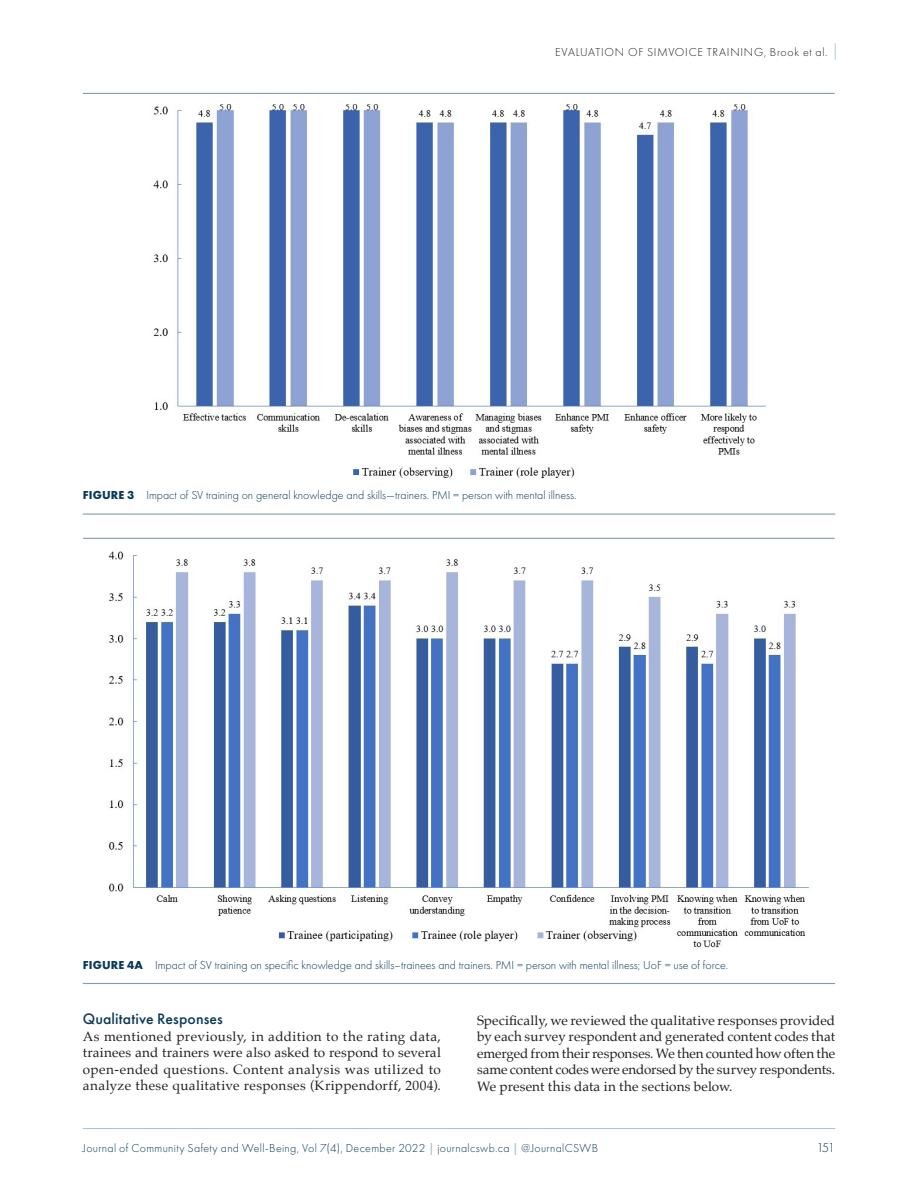
<style>
.page{position:relative;width:918px;height:1188px;background:#fff}
.page>*{position:absolute;margin:0;border:0;box-sizing:border-box;transform-origin:0 0}
.Subhead_2{font:500 15.75px "Futura PT";letter-spacing:.01em;color:#093856}
.Body_text_1st_para{font:13.5px/16.5px "Palatino";letter-spacing:.015em;color:#231f20;text-align:justify}
.t1{font:300 13.5px "Futura PT";color:#093856}
.Figure_caption_ne{font:300 12px "Futura PT";color:#093856}
.Figure_caption_ne-2{font:300 12px "Futura PT";letter-spacing:.025em;color:#093856}
.t2{font:300 12px "Futura PT";letter-spacing:.06em;color:#231f20}
.s1{font-weight:700}
.s2{font-weight:500;color:#9dc4d7}
</style>
<div class="page">
<hr style="left:83px;top:1128px;width:752px;height:1px;background:#3a89b0">
<svg style="left:835px;top:43px;width:1px;height:17px"></svg>
<hr style="left:83px;top:93px;width:752px;height:1px;background:#849cab">
<hr style="left:83px;top:514px;width:752px;height:1px;background:#849cab">
<img style="left:153px;top:105px;width:613px;height:373px">
<hr style="left:83px;top:538px;width:752px;height:1px;background:#849cab">
<hr style="left:83px;top:983px;width:752px;height:1px;background:#849cab">
<img style="left:108px;top:551px;width:703px;height:396px">
<p class="t2" style="left:555px;top:45px;width:274px">EVALUATION OF SIMVOICE TRAINING, Brook et al.</p>
<p class="Figure_caption_ne" style="left:83px;top:488px;width:495px"><span class="s1">FIGURE 3</span> Impact of SV training on general knowledge and skills—trainers. PMI = person with mental illness.</p>
<p class="Figure_caption_ne" style="left:83px;top:958px;width:647px"><span class="s1">FIGURE 4A</span> Impact of SV training on specific knowledge and skills–trainees and trainers. PMI = person with mental illness; UoF = use of force.</p>
<p class="Subhead_2" style="left:83px;top:1010px;width:142px">Qualitative Responses</p>
<p class="Body_text_1st_para" style="left:83px;top:1028px;width:360px">As mentioned previously, in addition to the rating data, trainees and trainers were also asked to respond to several open-ended questions. Content analysis was utilized to analyze these qualitative responses (Krippendorff, 2004).</p>
<p class="Body_text_1st_para" style="left:477px;top:1012px;width:360px">Specifically, we reviewed the qualitative responses provided by each survey respondent and generated content codes that emerged from their responses. We then counted how often the same content codes were endorsed by the survey respondents.<br>We present this data in the sections below.</p>
<p class="Figure_caption_ne-2" style="left:83px;top:1141px;width:517px">Journal of Community Safety and Well-Being, Vol 7(4), December 2022 <span class="s2">|</span> journalcswb.ca <span class="s2">|</span> @JournalCSWB</p>
<p class="t1" style="left:817px;top:1140px;width:20px">151</p>
</div>
